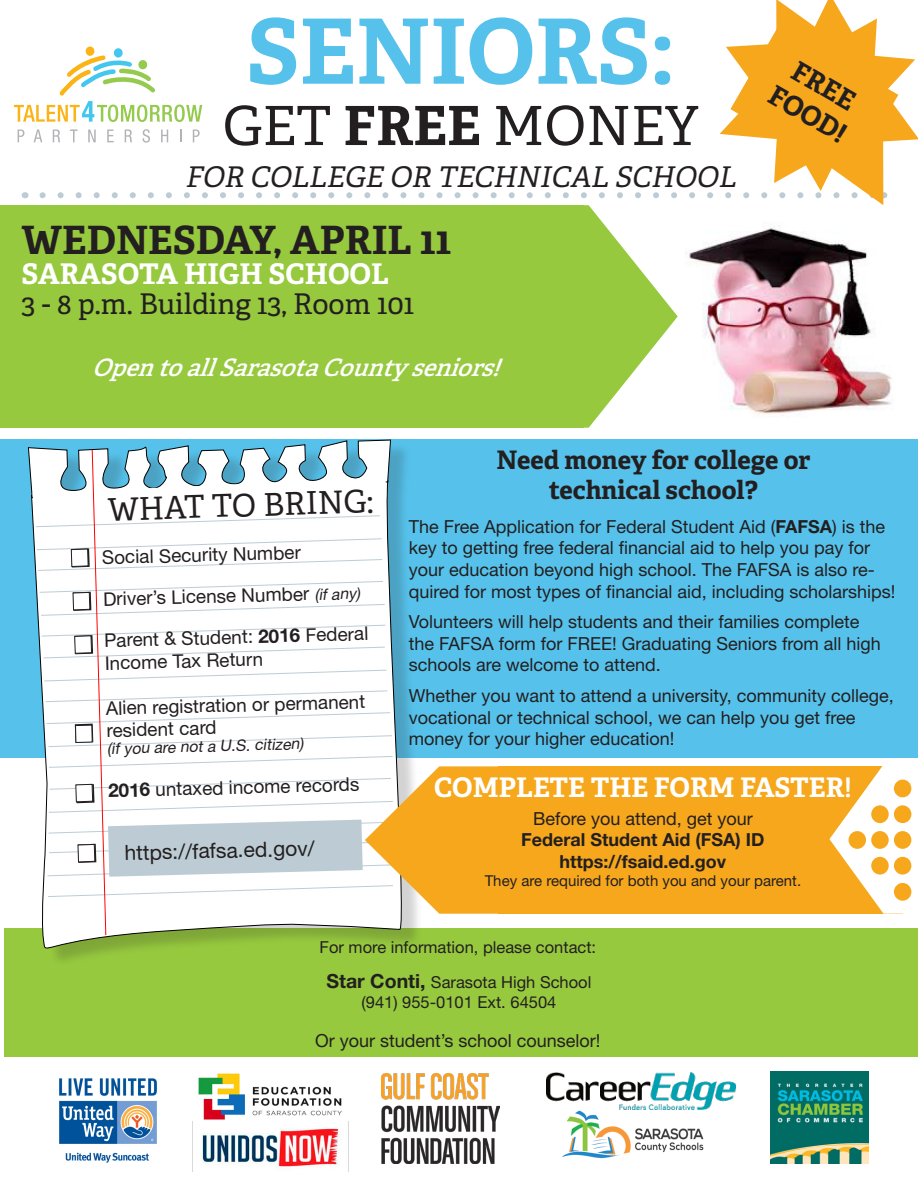
<style>
.page{position:relative;width:918px;height:1188px;background:#fff}
.page>*{position:absolute;margin:0;border:0;box-sizing:border-box;transform-origin:0 0}
.t1{font:700 90px "Adelle";color:#56c2eb}
.t2{font:54px "Adelle";color:#231f20}
.t3{font:700 39px "Adelle";color:#231f20}
.t4{font:31.5px "Adelle";color:#231f20}
.t5{font:italic 28.5px "Adelle";color:#231f20}
.t6{font:28.5px "Adelle";color:#231f20}
.t7{font:700 28.5px "Adelle";color:#fff}
.t8{font:700 27px "Adelle";color:#fff}
.t9{font:700 27px/32.4px "Adelle";color:#231f20}
.t10{font:700 25.5px "Adelle";letter-spacing:-.005em;color:#231f20}
.t11{font:italic 600 24px "Adelle";color:#fff}
.t12{font:21px "Helvetica Neue LT Std";color:#231f20}
.t13{font:18.9px/23px "Helvetica Neue LT Std";color:#231f20}
.t14{font:18px/21.6px "Helvetica Neue LT Std";color:#231f20}
.t15{font:700 18px "Helvetica Neue LT Std";color:#231f20}
.t16{font:16.5px "Helvetica Neue LT Std";color:#231f20}
.t17{font:italic 15.75px "Helvetica Neue LT Std";color:#231f20}
.t18{font:15px "Helvetica Neue LT Std";color:#231f20}
.s1{font-weight:700}
.s2{font-weight:600}
.s3{font-weight:700;font-size:19.5px}
</style>
<div class="page">
<img style="left:685px;top:228px;width:207px;height:189px">
<div style="left:0;top:440px;width:918px;height:318px;background:#56c2eb"></div>
<div style="left:4px;top:928px;width:914px;height:129px;background:#96c93e"></div>
<svg style="left:583px;top:205px;width:95px;height:223px;fill:#96c93e"></svg>
<div style="left:0;top:205px;width:583px;height:223px;background:#96c93e"></div>
<div style="left:34px;top:442px;width:390px;height:525px;background:#231f20;opacity:.2"></div>
<svg style="left:34px;top:479px;width:375px;height:481px"></svg>
<svg style="left:392px;top:766px;width:106px;height:148px;background:#f3b039"></svg>
<div style="left:498px;top:766px;width:405px;height:148px;background:#f6a71c"></div>
<svg style="left:829px;top:766px;width:83px;height:148px"></svg>
<div style="left:849px;top:831px;width:17px;height:18px;background:#f6a71c;border-radius:50%"></div>
<div style="left:871px;top:831px;width:18px;height:18px;background:#f6a71c;border-radius:50%"></div>
<div style="left:894px;top:831px;width:17px;height:18px;background:#f6a71c;border-radius:50%"></div>
<div style="left:871px;top:805px;width:18px;height:18px;background:#f6a71c;border-radius:50%"></div>
<div style="left:871px;top:857px;width:18px;height:18px;background:#f6a71c;border-radius:50%"></div>
<div style="left:894px;top:857px;width:17px;height:18px;background:#f6a71c;border-radius:50%"></div>
<div style="left:894px;top:805px;width:17px;height:18px;background:#f6a71c;border-radius:50%"></div>
<div style="left:894px;top:883px;width:17px;height:18px;background:#f6a71c;border-radius:50%"></div>
<div style="left:894px;top:780px;width:17px;height:17px;background:#f6a71c;border-radius:50%"></div>
<svg style="left:14px;top:0;width:904px;height:205px"></svg>
<svg style="left:27px;top:439px;width:365px;height:497px"></svg>
<img style="left:562px;top:1111px;width:142px;height:47px">
<img style="left:59px;top:1078px;width:98px;height:85px">
<img style="left:770px;top:1071px;width:98px;height:93px">
<img style="left:381px;top:1074px;width:119px;height:89px">
<img style="left:546px;top:1073px;width:189px;height:36px">
<img style="left:198px;top:1073px;width:144px;height:47px">
<img style="left:201px;top:1122px;width:148px;height:50px">
<p class="t1" style="left:246px;top:-6px;width:430px">SENIORS:</p>
<p class="t2" style="left:223px;top:93px;width:477px">GET <span class="s1">FREE</span> MONEY</p>
<p class="t5" style="left:185px;top:159px;width:558px">FOR COLLEGE OR TECHNICAL SCHOOL</p>
<p class="t3" style="left:22px;top:216px;width:431px">WEDNESDAY, APRIL 11</p>
<p class="t7" style="left:22px;top:256px;width:369px">SARASOTA HIGH SCHOOL</p>
<p class="t6" style="left:22px;top:287px;width:394px">3 - 8 p.m. Building 13, Room 101</p>
<p class="t11" style="left:92px;top:352px;width:419px">OpentoallSarasotaCountyseniors!</p>
<p class="t9" style="left:795px;top:51px;width:86px;rotate:30deg">FREE<br>FOOD!</p>
<p class="t10" style="left:497px;top:443px;width:315px">Need money for college or</p>
<p class="t10" style="left:549px;top:474px;width:210px">technical school?</p>
<p class="t14" style="left:409px;top:515px;width:488px">The Free Application for Federal Student Aid (<span class="s1">FAFSA</span>) is the key to getting free federal financial aid to help you pay for your education beyond high school. The FAFSA is also re&shy;quired for most types of financial aid, including scholarships!</p>
<p class="t14" style="left:409px;top:611px;width:474px">Volunteers will help students and their families complete the FAFSA form for FREE! Graduating Seniors from all high schools are welcome to attend.</p>
<p class="t14" style="left:409px;top:684px;width:487px">Whether you want to attend a university, community college, vocational or technical school, we can help you get free money for your higher education!</p>
<p class="t4" style="left:107px;top:491px;width:267px;rotate:-2deg">WHAT TO BRING:</p>
<p class="t13" style="left:102px;top:545px;width:200px;rotate:-1deg">Social Security Number</p>
<p class="t13" style="left:103px;top:586px;width:208px;rotate:-1deg">Driver’s License Number</p>
<p class="t17" style="left:314px;top:585px;width:47px;rotate:-2deg">(if any)</p>
<p class="t13" style="left:104px;top:628px;width:266px;rotate:-1deg">Parent &amp; Student: <span class="s1">2016</span> Federal<br>Income Tax Return</p>
<p class="t13" style="left:106px;top:696px;width:261px;rotate:-1deg">Alien registration or permanent resident card</p>
<p class="t17" style="left:107px;top:740px;width:198px;rotate:-2deg">(if you are not a U.S. citizen)</p>
<p class="t13" style="left:108px;top:778px;width:253px;rotate:-1deg"><span class="s1">2016</span> untaxed income records</p>
<p class="t8" style="left:434px;top:770px;width:419px">COMPLETE THE FORM FASTER<span class="s2">!</span></p>
<p class="t14" style="left:533px;top:807px;width:221px">Before you attend, get your</p>
<p class="t15" style="left:521px;top:829px;width:245px">Federal Student Aid (FSA) ID</p>
<p class="t15" style="left:560px;top:850px;width:168px">https://fsaid.ed.gov</p>
<p class="t18" style="left:485px;top:872px;width:318px">They are required for both you and your parent.</p>
<p class="t12" style="left:124px;top:841px;width:192px;rotate:-2deg">https://fafsa.ed.gov/</p>
<p class="t16" style="left:320px;top:937px;width:278px">For more information, please contact:</p>
<p class="t16" style="left:327px;top:972px;width:266px"><span class="s3">Star Conti,</span> Sarasota High School</p>
<p class="t16" style="left:362px;top:992px;width:196px">(941) 955-0101 Ext. 64504</p>
<p class="t14" style="left:315px;top:1029px;width:287px">Or your student’s school counselor!</p>
</div>
